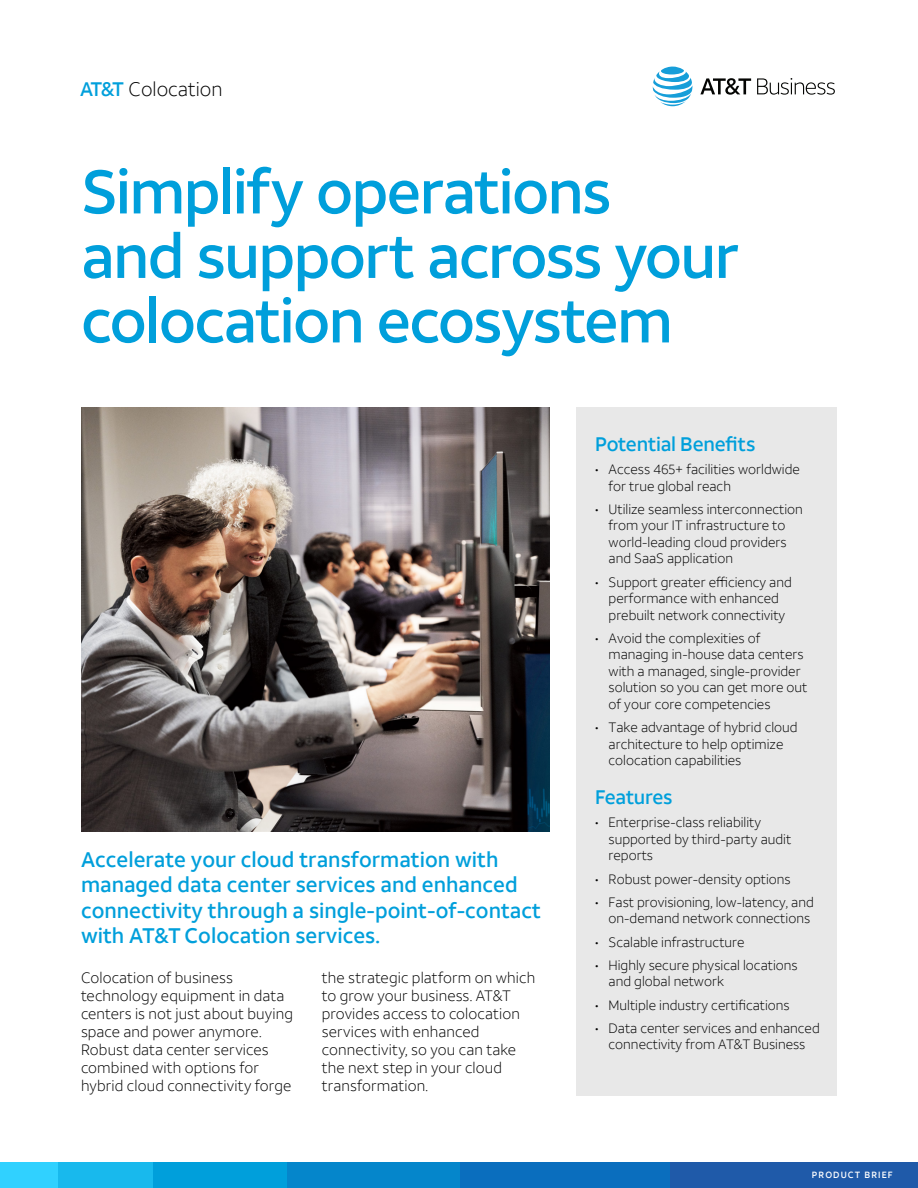
<style>
.page{position:relative;width:918px;height:1188px;background:#fff}
.page>*{position:absolute;margin:0;border:0;box-sizing:border-box;transform-origin:0 0}
.t1{font:500 61.5px/64.5px "ATT Aleck Sans";letter-spacing:-.03em;color:#009fdb}
.Callout{font:500 21px/25.5px "ATT Aleck Sans";color:#009fdb}
.Bullets{font:500 19.5px "ATT Aleck Sans";letter-spacing:-.01em;color:#009fdb}
.AT_T_type{font:300 19.5px "ATT Aleck Sans";color:#000}
.t2{font:300 15px/18px "ATT Aleck Sans";letter-spacing:.01em;color:#000}
.t3{font:300 13.5px/16.5px "ATT Aleck Sans";color:#000}
.t4{font:500 9px "ATT Aleck Sans";letter-spacing:.12em;color:#fff}
.s1{font-weight:500;color:#009fdb}
</style>
<div class="page">
<svg style="left:653px;top:67px;width:39px;height:39px"></svg>
<svg style="left:700px;top:78px;width:51px;height:17px"></svg>
<svg style="left:757px;top:78px;width:78px;height:17px"></svg>
<div style="left:669px;top:1163px;width:249px;height:25px;background:#1f5aa9"></div>
<div style="left:459px;top:1163px;width:211px;height:25px;background:#0a6ebe"></div>
<div style="left:287px;top:1163px;width:172px;height:25px;background:#0586cb"></div>
<div style="left:153px;top:1163px;width:134px;height:25px;background:#009fdb"></div>
<div style="left:57px;top:1163px;width:96px;height:25px;background:#18b9ed"></div>
<div style="left:0;top:1162px;width:57px;height:26px;background:#30d1ff"></div>
<div style="left:577px;top:407px;width:260px;height:689px;background:#e8e8e8"></div>
<img style="left:81px;top:407px;width:469px;height:425px">
<p class="AT_T_type" style="left:80px;top:77px;width:144px"><span class="s1">AT&amp;T</span> Colocation</p>
<p class="t1" style="left:81px;top:160px;width:660px">Simplify operations<br>and support across your colocation ecosystem</p>
<p class="Callout" style="left:81px;top:847px;width:462px">Accelerate your cloud transformation with managed data center services and enhanced connectivity through a single-point-of-contact with AT&amp;T Colocation services.</p>
<p class="t2" style="left:81px;top:969px;width:214px">Colocation of business technology equipment in data centers is not just about buying space and power anymore.<br>Robust data center services combined with options for hybrid cloud connectivity forge</p>
<p class="t2" style="left:322px;top:969px;width:215px">the strategic platform on which to grow your business. AT&amp;T provides access to colocation services with enhanced connectivity, so you can take the next step in your cloud transformation.</p>
<p class="Bullets" style="left:595px;top:432px;width:162px">Potential Benefits</p>
<p class="t3" style="left:609px;top:461px;width:193px;text-indent:-14px">• Access 465+ facilities worldwide for true global reach</p>
<p class="t3" style="left:609px;top:501px;width:196px;text-indent:-14px">• Utilize seamless interconnection from your IT infrastructure to world-leading cloud providers and SaaS application</p>
<p class="t3" style="left:595px;top:574px;width:198px;text-align:center">• Support greater efficiency and performance with enhanced prebuilt network connectivity</p>
<p class="t3" style="left:609px;top:630px;width:200px;text-indent:-14px">• Avoid the complexities of managing in-house data centers with a managed, single-provider solution so you can get more out of your core competencies</p>
<p class="t3" style="left:609px;top:719px;width:191px;text-indent:-14px">• Take advantage of hybrid cloud architecture to help optimize colocation capabilities</p>
<p class="Bullets" style="left:595px;top:785px;width:79px">Features</p>
<p class="t3" style="left:609px;top:814px;width:184px;text-indent:-14px">• Enterprise-class reliability supported by third-party audit reports</p>
<p class="t3" style="left:595px;top:871px;width:197px">• Robust power-density options</p>
<p class="t3" style="left:595px;top:894px;width:220px;text-align:right">• Fast provisioning, low-latency, and on-demand network connections</p>
<p class="t3" style="left:595px;top:934px;width:151px">• Scalable infrastructure</p>
<p class="t3" style="left:609px;top:957px;width:191px;text-indent:-14px">• Highly secure physical locations and global network</p>
<p class="t3" style="left:595px;top:997px;width:196px">• Multiple industry certifications</p>
<p class="t3" style="left:595px;top:1020px;width:226px;text-align:center">• Data center services and enhanced connectivity from AT&amp;T Business</p>
<p class="t4" style="left:812px;top:1169px;width:82px">PRODUCT BRIEF</p>
</div>
